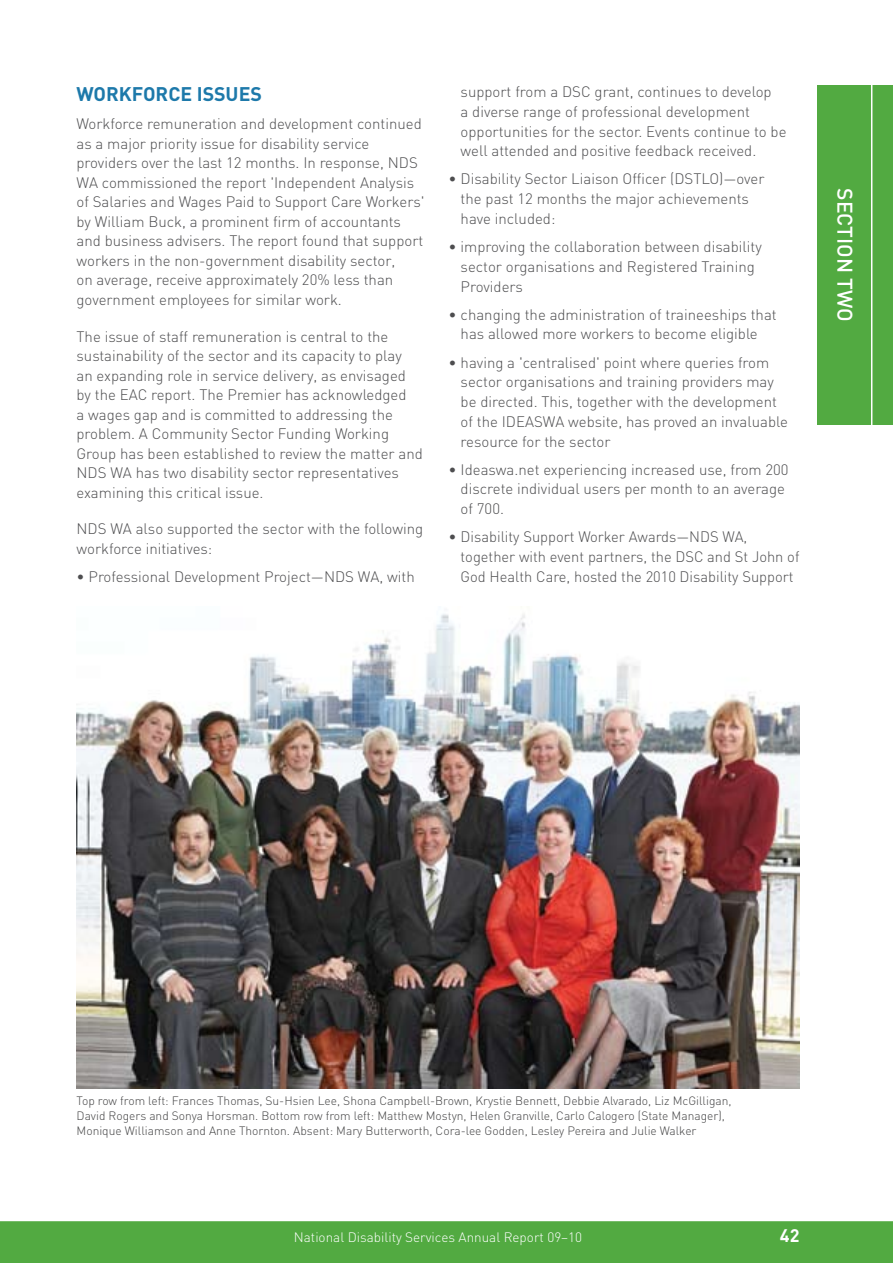
<style>
.page{position:relative;width:893px;height:1263px;background:#fff}
.page>*{position:absolute;margin:0;border:0;box-sizing:border-box;transform-origin:0 0}
.t1{font:500 21px "DIN";color:#fff}
.Sub_Heading_1{font:700 19.5px "DIN";color:#1d79aa}
.t2{font:700 18px "DIN";color:#fff}
.Body_text{font:300 15px/19.5px "DIN";color:#4d4d4f}
.Bullet{font:300 15px/19.6px "DIN";color:#4d4d4f}
.t3{font:300 13.5px "DIN";color:#fff}
.t4{font:300 12px/15px "DIN";color:#414142}
</style>
<div class="page">
<div style="left:0;top:1220px;width:893px;height:43px;background:#52aa41"></div>
<div style="left:817px;top:85px;width:76px;height:339px;background:#52aa41"></div>
<hr style="left:871px;top:0;width:1px;height:1220px;background:#fff">
<hr style="left:0;top:1220px;width:893px;height:1px;background:#fff">
<img style="left:77px;top:614px;width:722px;height:474px">
<p class="Sub_Heading_1" style="left:77px;top:81px;width:31px">WORKFOR</p>
<p class="Sub_Heading_1" style="left:168px;top:81px;width:93px">CE ISSUES</p>
<p class="Body_text" style="left:77px;top:114px;width:349px">Workforce remuneration and development continued as a major priority issue for disability service providers over the last 12 months. In response, NDS WA commissioned the report 'Independent Analysis of Salaries and Wages Paid to Support Care Workers' by William Buck, a prominent firm of accountants and business advisers. The report found that support workers in the non-government disability sector,<br>on average, receive approximately 20% less than government employees for similar work.</p>
<p class="Body_text" style="left:77px;top:326px;width:348px">The issue of staff remuneration is central to the sustainability of the sector and its capacity to play<br>an expanding role in service delivery, as envisaged by the EAC report. The Premier has acknowledged<br>a wages gap and is committed to addressing the problem. A Community Sector Funding Working Group has been established to review the matter and NDS WA has two disability sector representatives examining this critical issue.</p>
<p class="Bullet" style="left:77px;top:519px;width:348px">NDS WA also supported the sector with the following workforce initiatives:</p>
<p class="Bullet" style="left:77px;top:566px;width:340px">• Professional Development Project—NDS WA, with</p>
<p class="Bullet" style="left:461px;top:82px;width:327px">support from a DSC grant, continues to develop<br>a diverse range of professional development opportunities for the sector. Events continue to be well attended and positive feedback received.</p>
<p class="Bullet" style="left:461px;top:169px;width:305px;text-indent:-12px">• Disability Sector Liaison Officer (DSTLO)—over the past 12 months the major achievements have included:</p>
<p class="Bullet" style="left:461px;top:237px;width:303px;text-indent:-12px">• improving the collaboration between disability sector organisations and Registered Training<br>Providers</p>
<p class="Bullet" style="left:449px;top:304px;width:330px;text-align:center">• changing the administration of traineeships that has allowed more workers to become eligible</p>
<p class="Bullet" style="left:461px;top:352px;width:329px;text-indent:-12px">• having a 'centralised' point where queries from sector organisations and training providers may be directed. This, together with the development of the IDEASWA website, has proved an invaluable resource for the sector</p>
<p class="Bullet" style="left:461px;top:459px;width:330px;text-indent:-12px">• Ideaswa.net experiencing increased use, from 200 discrete individual users per month to an average of 700.</p>
<p class="Body_text" style="left:461px;top:527px;width:340px;text-indent:-12px">• Disability Support Worker Awards—NDS WA, together with event partners, the DSC and St John of<br>God Health Care, hosted the 2010 Disability Support</p>
<h1 class="t1" style="left:858px;top:188px;width:134px;rotate:90deg">Section two</h1>
<p class="t4" style="left:77px;top:1093px;width:656px">Top row from left: Frances Thomas, Su-Hsien Lee, Shona Campbell-Brown, Krystie Bennett, Debbie Alvarado, Liz McGilligan,<br>David Rogers and Sonya Horsman. Bottom row from left: Matthew Mostyn, Helen Granville, Carlo Calogero (State Manager),<br>Monique Williamson and Anne Thornton. Absent: Mary Butterworth, Cora-lee Godden, Lesley Pereira and Julie Walker</p>
<p class="t3" style="left:294px;top:1228px;width:290px">National Disability Services Annual Report 09–10</p>
<p class="t2" style="left:780px;top:1223px;width:21px">42</p>
</div>
